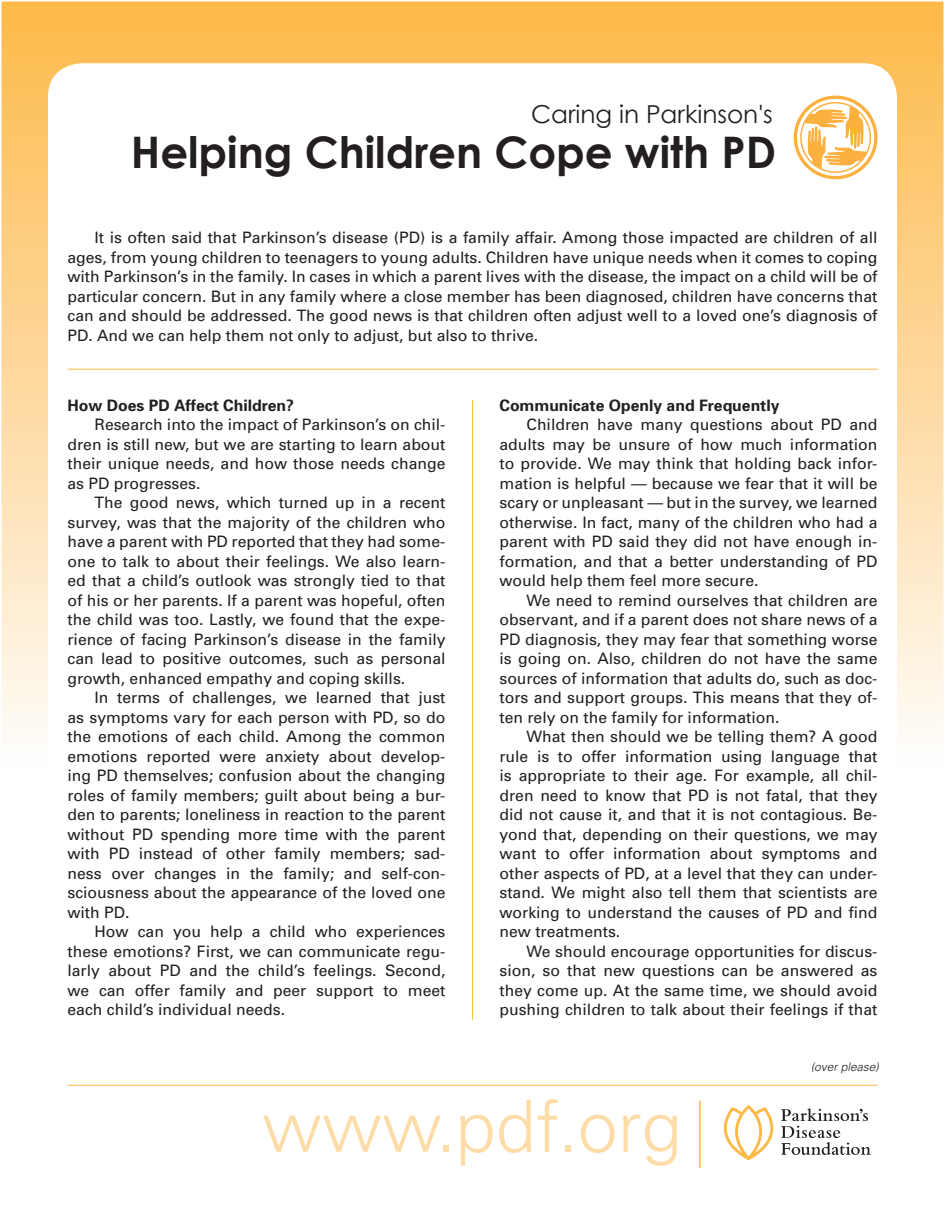
<style>
.page{position:relative;width:945px;height:1215px;background:#fff}
.page>*{position:absolute;margin:0;border:0;box-sizing:border-box;transform-origin:0 0}
.t1{font:300 72px "Univers";color:#fedca8}
.t2{font:700 43.5px "Century Gothic";color:#231f20}
.t3{font:24.75px "Century Gothic";color:#231f20}
.t4{font:15.75px/19.5px "Univers";color:#231f20;text-align:justify}
.t5{font:700 15.75px "Univers";color:#231f20}
.t6{font:italic 300 12px "Univers";color:#231f20}
</style>
<div class="page">
<div style="left:1px;top:1px;width:943px;height:768px;background:linear-gradient(to bottom,#fdb847,#fefcfa)"></div>
<div style="left:48px;top:63px;width:849px;height:981px;background:#fff;border-radius:34px"></div>
<hr style="left:68px;top:1085px;width:810px;height:1px;background:#fdb945">
<hr style="left:699px;top:1101px;width:2px;height:67px;background:#fdb945">
<svg style="left:781px;top:1108px;width:90px;height:47px"></svg>
<svg style="left:724px;top:1105px;width:49px;height:55px"></svg>
<hr style="left:68px;top:369px;width:810px;height:1px;background:#fdb945">
<hr style="left:472px;top:400px;width:1px;height:620px;background:#fdb945">
<svg style="left:794px;top:96px;width:83px;height:83px"></svg>
<p class="t3" style="left:531px;top:99px;width:243px">Caring in Parkinson's</p>
<p class="t2" style="left:131px;top:124px;width:647px">Helping Children Cope with PD</p>
<p class="t4" style="left:68px;top:228px;width:812px;text-indent:27px">It is often said that Parkinson’s disease (PD) is a family affair. Among those impacted are children of all ages, from young children to teenagers to young adults. Children have unique needs when it comes to coping with Parkinson’s in the family. In cases in which a parent lives with the disease, the impact on a child will be of particular concern. But in any family where a close member has been diagnosed, children have concerns that can and should be addressed. The good news is that children often adjust well to a loved one’s diagnosis of PD. And we can help them not only to adjust, but also to thrive.</p>
<p class="t5" style="left:68px;top:395px;width:228px">How Does PD Affect Children?</p>
<p class="t4" style="left:68px;top:415px;width:380px;text-indent:27px">Research into the impact of Parkinson’s on chil&shy;dren is still new, but we are starting to learn about their unique needs, and how those needs change as PD progresses.</p>
<p class="t4" style="left:68px;top:493px;width:380px;text-indent:27px">The good news, which turned up in a recent survey, was that the majority of the children who have a parent with PD reported that they had some&shy;one to talk to about their feelings. We also learn&shy;ed that a child’s outlook was strongly tied to that of his or her parents. If a parent was hopeful, often the child was too. Lastly, we found that the expe&shy;rience of facing Parkinson’s disease in the family can lead to positive outcomes, such as personal growth, enhanced empathy and coping skills.</p>
<p class="t4" style="left:68px;top:688px;width:380px;text-indent:27px">In terms of challenges, we learned that just as symptoms vary for each person with PD, so do the emotions of each child. Among the common emotions reported were anxiety about develop&shy;ing PD themselves; confusion about the changing roles of family members; guilt about being a bur&shy;den to parents; loneliness in reaction to the parent without PD spending more time with the parent with PD instead of other family members; sad&shy;ness over changes in the family; and self-con&shy;sciousness about the appearance of the loved one with PD.</p>
<p class="t4" style="left:68px;top:922px;width:380px;text-indent:27px">How can you help a child who experiences these emotions? First, we can communicate regu&shy;larly about PD and the child’s feelings. Second, we can offer family and peer support to meet each child’s individual needs.</p>
<p class="t5" style="left:500px;top:395px;width:282px">Communicate Openly and Frequently</p>
<p class="t4" style="left:500px;top:415px;width:380px;text-indent:27px">Children have many questions about PD and adults may be unsure of how much information to provide. We may think that holding back infor&shy;mation is helpful — because we fear that it will be scary or unpleasant — but in the survey, we learned otherwise. In fact, many of the children who had a parent with PD said they did not have enough in&shy;formation, and that a better understanding of PD would help them feel more secure.</p>
<p class="t4" style="left:500px;top:590px;width:380px;text-indent:27px">We need to remind ourselves that children are observant, and if a parent does not share news of a PD diagnosis, they may fear that something worse is going on. Also, children do not have the same sources of information that adults do, such as doc&shy;tors and support groups. This means that they of&shy;ten rely on the family for information.</p>
<p class="t4" style="left:500px;top:727px;width:380px;text-indent:27px">What then should we be telling them? A good rule is to offer information using language that is appropriate to their age. For example, all chil&shy;dren need to know that PD is not fatal, that they did not cause it, and that it is not contagious. Be&shy;yond that, depending on their questions, we may want to offer information about symptoms and other aspects of PD, at a level that they can under&shy;stand. We might also tell them that scientists are working to understand the causes of PD and find new treatments.</p>
<p class="t4" style="left:500px;top:941px;width:380px;text-indent:27px">We should encourage opportunities for discus&shy;sion, so that new questions can be answered as they come up. At the same time, we should avoid pushing children to talk about their feelings if that</p>
<p class="t6" style="left:811px;top:1059px;width:70px">(over please)</p>
<p class="t1" style="left:262px;top:1083px;width:421px">www.pdf.org</p>
</div>
